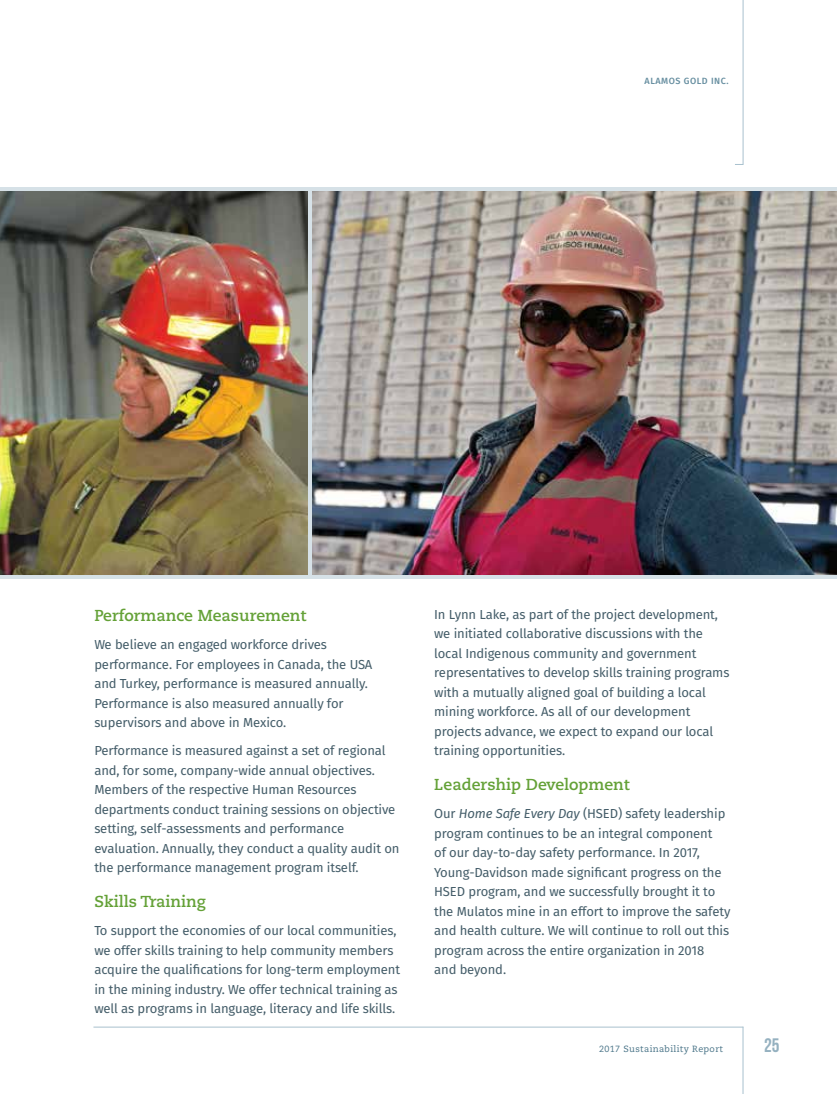
<style>
.page{position:relative;width:837px;height:1094px;background:#fff}
.page>*{position:absolute;margin:0;border:0;box-sizing:border-box;transform-origin:0 0}
.t1{font:19.5px "Bebas Neue";color:#95b1c0}
.t2{font:700 15.9px "Caecilia";color:#64a137}
.t3{font:13.05px/19.5px "Fira Sans";letter-spacing:-.01em;color:#445d69}
.t4{font:9px "Caecilia LT Std";letter-spacing:.04em;color:#477286}
.t5{font:500 9px "Fira Sans";letter-spacing:.06em;color:#658d9f}
.s1{font-style:italic}
</style>
<div class="page">
<hr style="left:93px;top:1026px;width:650px;height:1px;background:#a8c1ce">
<hr style="left:743px;top:1026px;width:1px;height:68px;background:#a8c1ce">
<svg style="left:735px;top:0;width:9px;height:165px"></svg>
<div style="left:0;top:187px;width:837px;height:391px;background:#d6e1e7"></div>
<img style="left:0;top:191px;width:308px;height:383px">
<img style="left:312px;top:191px;width:525px;height:383px">
<p class="t5" style="left:645px;top:74px;width:86px">ALAMOS GOLD INC.</p>
<p class="t2" style="left:94px;top:605px;width:213px">Performance Measurement</p>
<p class="t3" style="left:94px;top:635px;width:280px">We believe an engaged workforce drives performance. For employees in Canada, the USA and Turkey, performance is measured annually.<br>Performance is also measured annually for supervisors and above in Mexico.</p>
<p class="t3" style="left:94px;top:741px;width:307px">Performance is measured against a set of regional and, for some, company-wide annual objectives.<br>Members of the respective Human Resources departments conduct training sessions on objective setting, self-assessments and performance evaluation. Annually, they conduct a quality audit on the performance management program itself.</p>
<p class="t2" style="left:94px;top:891px;width:113px">Skills Training</p>
<p class="t3" style="left:94px;top:921px;width:307px">To support the economies of our local communities, we offer skills training to help community members acquire the qualifications for long-term employment in the mining industry. We offer technical training as well as programs in language, literacy and life skills.</p>
<p class="t3" style="left:434px;top:605px;width:297px">In Lynn Lake, as part of the project development, we initiated collaborative discussions with the local Indigenous community and government representatives to develop skills training programs with a mutually aligned goal of building a local mining workforce. As all of our development projects advance, we expect to expand our local training opportunities.</p>
<p class="t2" style="left:434px;top:774px;width:197px">Leadership Development</p>
<p class="t3" style="left:434px;top:804px;width:298px">Our <span class="s1">Home Safe Every Day</span> (HSED) safety leadership program continues to be an integral component<br>of our day-to-day safety performance. In 2017, Young-Davidson made significant progress on the HSED program, and we successfully brought it to the Mulatos mine in an effort to improve the safety and health culture. We will continue to roll out this program across the entire organization in 2018<br>and beyond.</p>
<p class="t4" style="left:599px;top:1043px;width:125px">2017 Sustainability Report</p>
<h1 class="t1" style="left:764px;top:1034px;width:17px">25</h1>
</div>
